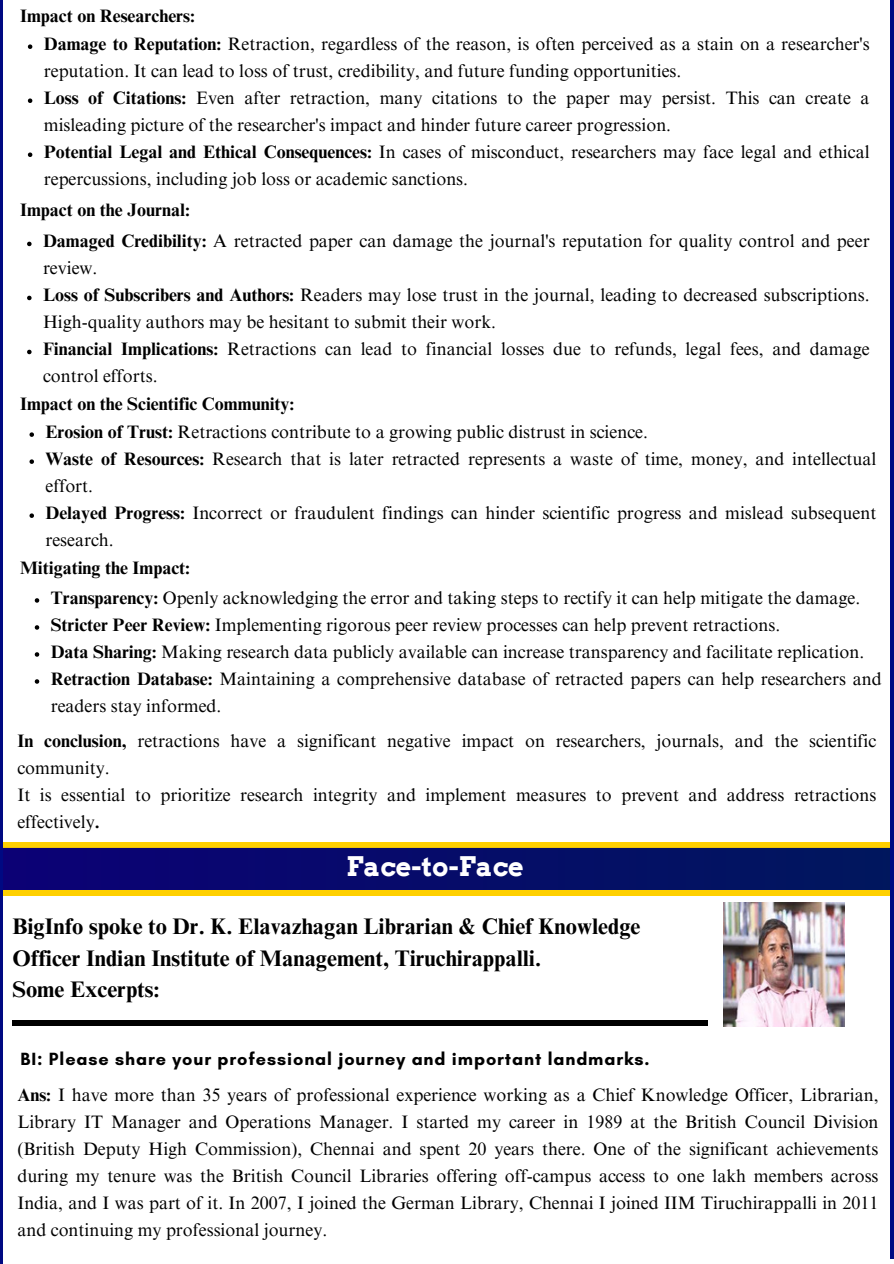
<style>
.page{position:relative;width:894px;height:1264px;background:#fff}
.page>*{position:absolute;margin:0;border:0;box-sizing:border-box;transform-origin:0 0}
.t1{font:700 27px "Arvo";color:#fff}
.t2{font:700 22.5px/31.5px "Times NRMT Pro";color:#000}
.t3{font:18px/27px "Times NRMT Pro";color:#000}
.t4{font:700 18px "Times NRMT Pro";color:#000}
.t5{font:700 18px "Glacial Indifference";letter-spacing:.05em;color:#000}
.s1{font-weight:700}
</style>
<div class="page">
<svg style="left:3px;top:842px;width:886px;height:53px;background:#393353"></svg>
<hr style="left:0;top:0;width:3px;height:1263px;background:#000982">
<svg style="left:889px;top:0;width:4px;height:1258px;fill:#000982"></svg>
<img style="left:723px;top:902px;width:121px;height:124px">
<div style="left:12px;top:1020px;width:695px;height:5px;background:#000"></div>
<svg style="left:28px;top:44px;width:4px;height:5px"></svg>
<svg style="left:28px;top:98px;width:4px;height:5px"></svg>
<svg style="left:28px;top:152px;width:4px;height:5px"></svg>
<svg style="left:27px;top:242px;width:5px;height:4px"></svg>
<svg style="left:27px;top:296px;width:5px;height:4px"></svg>
<svg style="left:27px;top:350px;width:5px;height:4px"></svg>
<svg style="left:29px;top:432px;width:5px;height:5px"></svg>
<svg style="left:29px;top:459px;width:5px;height:5px"></svg>
<svg style="left:29px;top:513px;width:5px;height:5px"></svg>
<svg style="left:35px;top:598px;width:4px;height:4px"></svg>
<svg style="left:35px;top:625px;width:4px;height:4px"></svg>
<svg style="left:35px;top:652px;width:4px;height:4px"></svg>
<svg style="left:35px;top:679px;width:4px;height:4px"></svg>
<h3 class="t4" style="left:20px;top:9px;width:176px">Impact on Researchers:</h3>
<p class="t3" style="left:44px;top:33px;width:827px"><span class="s1">Damage to Reputation:</span> Retraction, regardless of the reason, is often perceived as a stain on a researcher's reputation. It can lead to loss of trust, credibility, and future funding opportunities.</p>
<p class="t3" style="left:44px;top:87px;width:827px"><span class="s1">Loss of Citations:</span> Even after retraction, many citations to the paper may persist. This can create a misleading picture of the researcher's impact and hinder future career progression.</p>
<p class="t3" style="left:44px;top:141px;width:827px"><span class="s1">Potential Legal and Ethical Consequences:</span> In cases of misconduct, researchers may face legal and ethical repercussions, including job loss or academic sanctions.</p>
<h3 class="t4" style="left:20px;top:203px;width:171px">Impact on the Journal:</h3>
<p class="t3" style="left:43px;top:230px;width:827px"><span class="s1">Damaged Credibility:</span> A retracted paper can damage the journal's reputation for quality control and peer review.</p>
<p class="t3" style="left:43px;top:284px;width:827px"><span class="s1">Loss of Subscribers and Authors:</span> Readers may lose trust in the journal, leading to decreased subscriptions.<br>High-quality authors may be hesitant to submit their work.</p>
<p class="t3" style="left:43px;top:338px;width:827px"><span class="s1">Financial Implications:</span> Retractions can lead to financial losses due to refunds, legal fees, and damage control efforts.</p>
<h3 class="t4" style="left:20px;top:397px;width:276px">Impact on the Scientific Community:</h3>
<p class="t3" style="left:45px;top:420px;width:604px"><span class="s1">Erosion of Trust:</span> Retractions contribute to a growing public distrust in science.</p>
<p class="t3" style="left:45px;top:447px;width:832px"><span class="s1">Waste of Resources:</span> Research that is later retracted represents a waste of time, money, and intellectual effort.</p>
<p class="t3" style="left:45px;top:501px;width:832px"><span class="s1">Delayed Progress:</span> Incorrect or fraudulent findings can hinder scientific progress and mislead subsequent research.</p>
<h3 class="t4" style="left:20px;top:561px;width:171px">Mitigating the Impact:</h3>
<p class="t3" style="left:51px;top:586px;width:810px"><span class="s1">Transparency:</span> Openly acknowledging the error and taking steps to rectify it can help mitigate the damage.</p>
<p class="t3" style="left:51px;top:613px;width:730px"><span class="s1">Stricter Peer Review:</span> Implementing rigorous peer review processes can help prevent retractions.</p>
<p class="t3" style="left:51px;top:640px;width:814px"><span class="s1">Data Sharing:</span> Making research data publicly available can increase transparency and facilitate replication.</p>
<p class="t3" style="left:51px;top:667px;width:832px"><span class="s1">Retraction Database:</span> Maintaining a comprehensive database of retracted papers can help researchers and readers stay informed.</p>
<p class="t3" style="left:17px;top:730px;width:860px"><span class="s1">In conclusion,</span> retractions have a significant negative impact on researchers, journals, and the scientific community.</p>
<p class="t3" style="left:17px;top:784px;width:860px">It is essential to prioritize research integrity and implement measures to prevent and address retractions effectively<span class="s1">.</span></p>
<h1 class="t1" style="left:346px;top:849px;width:179px">Face-to-Face</h1>
<p class="t2" style="left:12px;top:913px;width:629px">BigInfo spoke to Dr. K. Elavazhagan Librarian &amp; Chief Knowledge<br>Officer Indian Institute of Management, Tiruchirappalli.<br>Some Excerpts:</p>
<h2 class="t5" style="left:21px;top:1047px;width:630px">BI: Please share your professional journey and important landmarks.</h2>
<h3 class="t3" style="left:17px;top:1083px;width:862px;text-align:justify"><span class="s1">Ans:</span> I have more than 35 years of professional experience working as a Chief Knowledge Officer, Librarian, Library IT Manager and Operations Manager. I started my career in 1989 at the British Council Division (British Deputy High Commission), Chennai and spent 20 years there. One of the significant achievements during my tenure was the British Council Libraries offering off-campus access to one lakh members across India, and I was part of it. In 2007, I joined the German Library, Chennai I joined IIM Tiruchirappalli in 2011 and continuing my professional journey.</h3>
</div>
